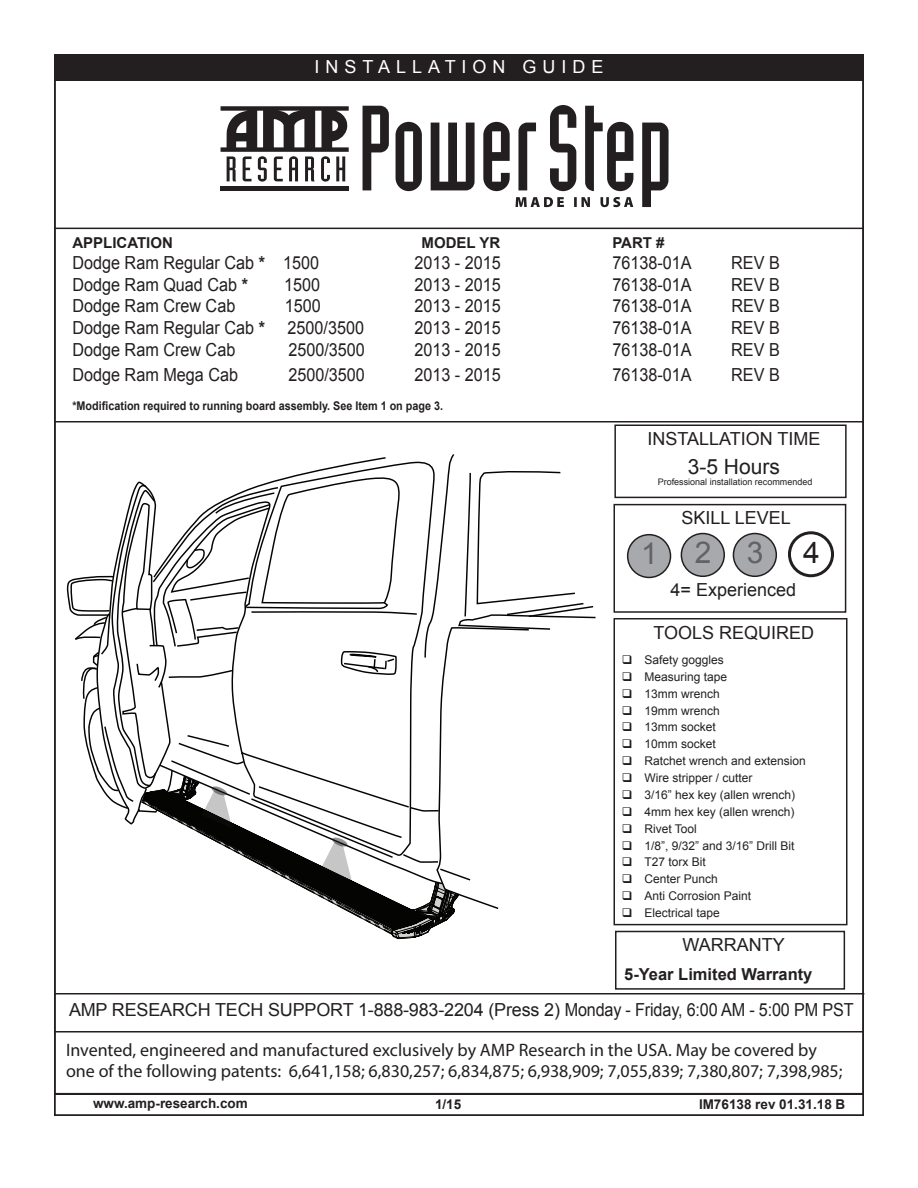
<style>
.page{position:relative;width:918px;height:1188px;background:#fff}
.page>*{position:absolute;margin:0;border:0;box-sizing:border-box;transform-origin:0 0}
.t1{font:30px "Arial";color:#636366}
.t2{font:30px "Arial";color:#231f20}
.t3{font:21px "Arial";color:#231f20}
.t4{font:18px "Arial";color:#231f20;scale:.9 1}
.t5{font:18px/21.6px "Myriad Pro";color:#231f20}
.t6{font:18px "Arial";color:#231f20}
.t7{font:18px "Arial";letter-spacing:.33em;color:#fff}
.t8{font:700 16.5px "Arial";color:#231f20}
.t9{font:700 15px "Arial";color:#231f20}
.t10{font:700 13.5px "Arial";color:#231f20}
.t11{font:12px "Arial";color:#231f20}
.t12{font:700 12px "Arial";color:#231f20;scale:.9 1}
.t13{font:9px "Arial";color:#231f20}
.s1{font-weight:700}
</style>
<div class="page">
<div style="left:54px;top:55px;width:809px;height:26px;background:#231f20"></div>
<hr style="left:54px;top:421px;width:810px;height:2px;background:#231f20">
<div style="left:54px;top:1094px;width:810px;height:22px;border:2px solid #231f20"></div>
<div style="left:54px;top:54px;width:810px;height:27px;border:2px solid #231f20"></div>
<hr style="left:54px;top:228px;width:810px;height:1px;background:#231f20">
<hr style="left:54px;top:1031px;width:810px;height:2px;background:#231f20">
<hr style="left:54px;top:993px;width:810px;height:1px;background:#231f20">
<svg style="left:221px;top:106px;width:128px;height:76px"></svg>
<hr style="left:220px;top:186px;width:129px;height:4px;background:#231f20">
<svg style="left:363px;top:105px;width:306px;height:102px"></svg>
<svg style="left:66px;top:454px;width:530px;height:485px"></svg>
<div style="left:614px;top:618px;width:234px;height:307px;border:2px solid #231f20"></div>
<div style="left:614px;top:504px;width:232px;height:109px;border:2px solid #231f20"></div>
<div style="left:628px;top:535px;width:43px;height:42px;background:#a8a9ad;border-radius:50%"></div>
<div style="left:627px;top:534px;width:44px;height:44px;border:2px solid #231f20;border-radius:50%"></div>
<div style="left:681px;top:534px;width:43px;height:42px;background:#a8a9ad;border-radius:50%"></div>
<div style="left:681px;top:533px;width:44px;height:44px;border:2px solid #231f20;border-radius:50%"></div>
<div style="left:733px;top:534px;width:43px;height:42px;background:#a8a9ad;border-radius:50%"></div>
<div style="left:733px;top:533px;width:44px;height:44px;border:2px solid #231f20;border-radius:50%"></div>
<div style="left:788px;top:531px;width:46px;height:46px;border:3px solid #231f20;border-radius:50%"></div>
<div style="left:614px;top:424px;width:233px;height:74px;border:2px solid #231f20"></div>
<div style="left:615px;top:931px;width:230px;height:59px;border:2px solid #231f20"></div>
<p class="t7" style="left:315px;top:55px;width:290px">INSTALLATION GUIDE</p>
<p class="t9" style="left:72px;top:232px;width:102px">APPLICATION</p>
<p class="t9" style="left:422px;top:232px;width:80px">MODEL YR</p>
<p class="t9" style="left:612px;top:232px;width:54px">PART #</p>
<p class="t4" style="left:72px;top:251px;width:276px">Dodge Ram Regular Cab <span class="s1">*</span> 1500</p>
<p class="t4" style="left:414px;top:251px;width:98px">2013 - 2015</p>
<p class="t4" style="left:612px;top:251px;width:90px">76138-01A</p>
<p class="t4" style="left:731px;top:251px;width:56px">REV B</p>
<p class="t4" style="left:72px;top:273px;width:197px">Dodge Ram Quad Cab <span class="s1">*</span></p>
<p class="t4" style="left:284px;top:273px;width:42px">1500</p>
<p class="t4" style="left:414px;top:273px;width:98px">2013 - 2015</p>
<p class="t4" style="left:612px;top:273px;width:90px">76138-01A</p>
<p class="t4" style="left:731px;top:273px;width:56px">REV B</p>
<p class="t4" style="left:72px;top:294px;width:183px">Dodge Ram Crew Cab</p>
<p class="t4" style="left:285px;top:294px;width:42px">1500</p>
<p class="t4" style="left:414px;top:294px;width:98px">2013 - 2015</p>
<p class="t4" style="left:612px;top:294px;width:90px">76138-01A</p>
<p class="t4" style="left:731px;top:294px;width:56px">REV B</p>
<p class="t4" style="left:72px;top:316px;width:216px">Dodge Ram Regular Cab <span class="s1">*</span></p>
<p class="t4" style="left:288px;top:316px;width:87px">2500/3500</p>
<p class="t4" style="left:414px;top:316px;width:98px">2013 - 2015</p>
<p class="t4" style="left:612px;top:316px;width:90px">76138-01A</p>
<p class="t4" style="left:731px;top:316px;width:56px">REV B</p>
<p class="t4" style="left:72px;top:337px;width:183px">Dodge Ram Crew Cab</p>
<p class="t4" style="left:288px;top:337px;width:87px">2500/3500</p>
<p class="t4" style="left:414px;top:337px;width:98px">2013 - 2015</p>
<p class="t4" style="left:612px;top:337px;width:90px">76138-01A</p>
<p class="t4" style="left:731px;top:337px;width:56px">REV B</p>
<p class="t4" style="left:72px;top:363px;width:186px">Dodge Ram Mega Cab</p>
<p class="t4" style="left:288px;top:363px;width:87px">2500/3500</p>
<p class="t4" style="left:414px;top:363px;width:98px">2013 - 2015</p>
<p class="t4" style="left:612px;top:363px;width:90px">76138-01A</p>
<p class="t4" style="left:731px;top:363px;width:56px">REV B</p>
<p class="t12" style="left:72px;top:397px;width:413px">*Modification required to running board assembly. See Item 1 on page 3.</p>
<p class="t6" style="left:647px;top:427px;width:175px">INSTALLATION TIME</p>
<p class="t3" style="left:688px;top:453px;width:94px">3-5 Hours</p>
<p class="t13" style="left:658px;top:476px;width:156px">Professional installation recommended</p>
<p class="t6" style="left:681px;top:506px;width:111px">SKILL LEVEL</p>
<h1 class="t1" style="left:641px;top:533px;width:124px">123</h1>
<h1 class="t2" style="left:803px;top:532px;width:18px">4</h1>
<p class="t6" style="left:671px;top:578px;width:127px">4= Experienced</p>
<p class="t6" style="left:654px;top:620px;width:162px">TOOLS REQUIRED</p>
<p class="t11" style="left:622px;top:652px;width:104px">❑ Safety goggles</p>
<p class="t11" style="left:622px;top:669px;width:107px">❑ Measuring tape</p>
<p class="t11" style="left:622px;top:686px;width:100px">❑ 13mm wrench</p>
<p class="t11" style="left:622px;top:702px;width:100px">❑ 19mm wrench</p>
<p class="t11" style="left:622px;top:719px;width:96px">❑ 13mm socket</p>
<p class="t11" style="left:622px;top:736px;width:96px">❑ 10mm socket</p>
<p class="t11" style="left:622px;top:753px;width:186px">❑ Ratchet wrench and extension</p>
<p class="t11" style="left:622px;top:770px;width:132px">❑ Wire stripper / cutter</p>
<p class="t11" style="left:622px;top:787px;width:175px">❑ 3/16” hex key (allen wrench)</p>
<p class="t11" style="left:622px;top:804px;width:174px">❑ 4mm hex key (allen wrench)</p>
<p class="t11" style="left:622px;top:821px;width:77px">❑ Rivet Tool</p>
<p class="t11" style="left:622px;top:838px;width:174px">❑ 1/8”, 9/32” and 3/16” Drill Bit</p>
<p class="t11" style="left:622px;top:854px;width:86px">❑ T27 torx Bit</p>
<p class="t11" style="left:622px;top:871px;width:98px">❑ Center Punch</p>
<p class="t11" style="left:622px;top:888px;width:131px">❑ Anti Corrosion Paint</p>
<p class="t11" style="left:622px;top:905px;width:100px">❑ Electrical tape</p>
<p class="t6" style="left:682px;top:933px;width:104px">WARRANTY</p>
<p class="t8" style="left:624px;top:963px;width:190px">5-Year Limited Warranty</p>
<p class="t6" style="left:69px;top:998px;width:786px">AMP RESEARCH TECH SUPPORT 1-888-983-2204 (Press 2) Monday - Friday, 6:00 AM - 5:00 PM PST</p>
<p class="t5" style="left:66px;top:1039px;width:778px">Invented, engineered and manufactured exclusively by AMP Research in the USA. May be covered by one of the following patents: 6,641,158; 6,830,257; 6,834,875; 6,938,909; 7,055,839; 7,380,807; 7,398,985;</p>
<p class="t10" style="left:93px;top:1094px;width:156px">www.amp-research.com</p>
<p class="t10" style="left:435px;top:1096px;width:28px">1/15</p>
<p class="t10" style="left:699px;top:1096px;width:148px">IM76138 rev 01.31.18 B</p>
</div>
